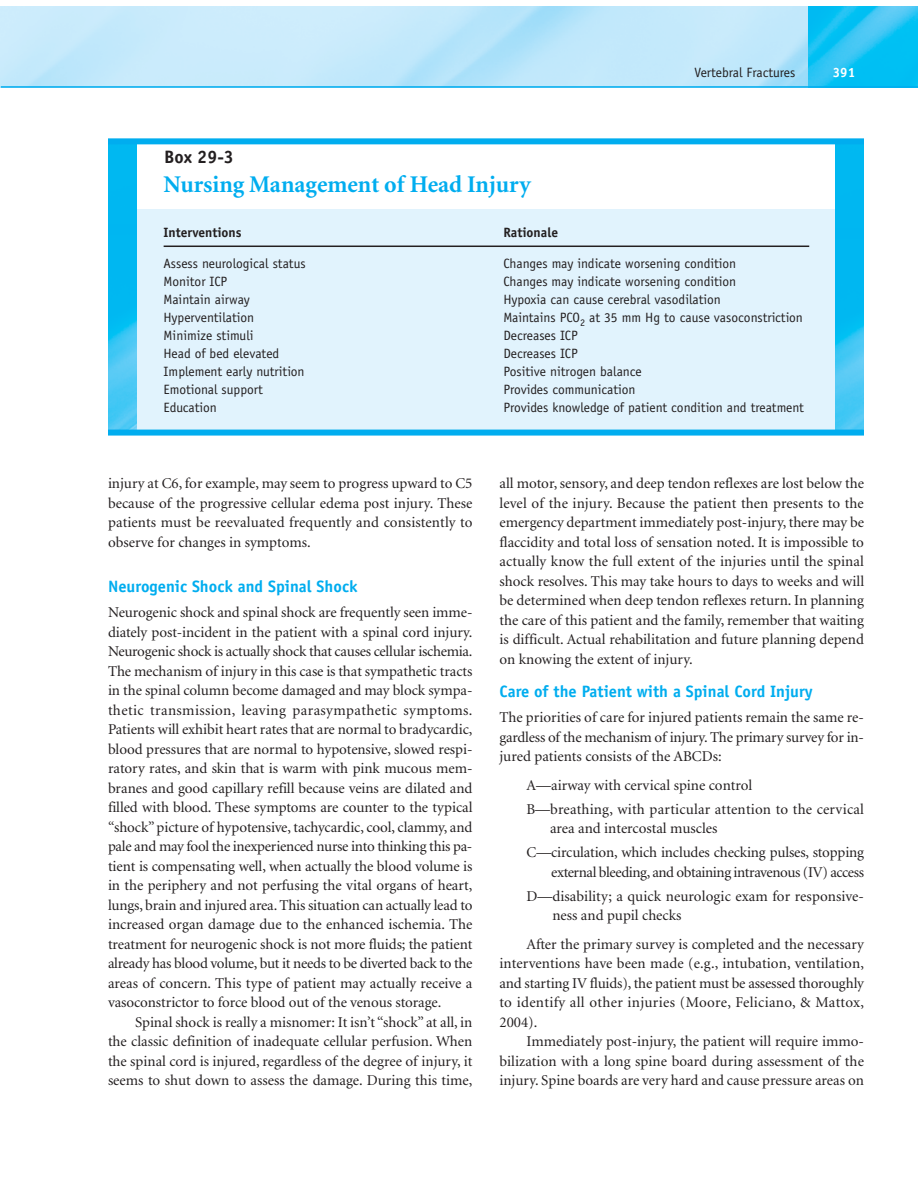
<style>
.page{position:relative;width:918px;height:1188px;background:#fff}
.page>*{position:absolute;margin:0;border:0;box-sizing:border-box;transform-origin:0 0}
.t1{font:700 24px "Minion";color:#00adef}
.t2{font:700 18px "Officina Sans";color:#231f20}
.t3{font:700 16.5px "Officina Sans";color:#00adef}
.t4{font:15px/19.5px "Minion";color:#231f20;text-align:justify}
.t5{font:15px/24px "Minion";letter-spacing:-.02em;color:#231f20;text-align:right}
.t6{font:13.5px "Officina Sans";color:#231f20}
.t7{font:700 13.5px "Officina Sans";color:#231f20}
.t8{font:700 13.5px "Officina Sans";color:#fff}
</style>
<div class="page">
<svg style="left:0;top:6px;width:918px;height:430px"></svg>
<p class="t2" style="left:164px;top:150px;width:71px">Box 29-3</p>
<p class="t6" style="left:694px;top:68px;width:103px">Vertebral Fractures</p>
<p class="t8" style="left:833px;top:67px;width:24px">391</p>
<h1 class="t1" style="left:164px;top:174px;width:369px">Nursing Management of Head Injury</h1>
<p class="t7" style="left:164px;top:227px;width:79px">Interventions</p>
<p class="t7" style="left:503px;top:227px;width:56px">Rationale</p>
<p class="t6" style="left:164px;top:258px;width:144px">Assess neurological status</p>
<p class="t6" style="left:503px;top:258px;width:234px">Changes may indicate worsening condition</p>
<p class="t6" style="left:164px;top:276px;width:65px">Monitor ICP</p>
<p class="t6" style="left:503px;top:276px;width:234px">Changes may indicate worsening condition</p>
<p class="t6" style="left:164px;top:294px;width:88px">Maintain airway</p>
<p class="t6" style="left:503px;top:294px;width:219px">Hypoxia can cause cerebral vasodilation</p>
<p class="t6" style="left:164px;top:312px;width:92px">Hyperventilation</p>
<p class="t6" style="left:503px;top:312px;width:301px">Maintains PCO<sub>2</sub> at 35 mm Hg to cause vasoconstriction</p>
<p class="t6" style="left:164px;top:330px;width:92px">Minimize stimuli</p>
<p class="t6" style="left:503px;top:330px;width:76px">Decreases ICP</p>
<p class="t6" style="left:164px;top:348px;width:117px">Head of bed elevated</p>
<p class="t6" style="left:503px;top:348px;width:76px">Decreases ICP</p>
<p class="t6" style="left:164px;top:366px;width:143px">Implement early nutrition</p>
<p class="t6" style="left:503px;top:366px;width:140px">Positive nitrogen balance</p>
<p class="t6" style="left:164px;top:384px;width:101px">Emotional support</p>
<p class="t6" style="left:503px;top:384px;width:134px">Provides communication</p>
<p class="t6" style="left:164px;top:402px;width:55px">Education</p>
<p class="t6" style="left:503px;top:402px;width:302px">Provides knowledge of patient condition and treatment</p>
<p class="t4" style="left:108px;top:475px;width:366px">injury at C6, for example, may seem to progress upward to C5 because of the progressive cellular edema post injury. These patients must be reevaluated frequently and consistently to observe for changes in symptoms.</p>
<p class="t3" style="left:108px;top:580px;width:251px">Neurogenic Shock and Spinal Shock</p>
<p class="t4" style="left:108px;top:604px;width:366px">Neurogenic shock and spinal shock are frequently seen imme&shy;diately post-incident in the patient with a spinal cord injury.<br>Neurogenic shock is actually shock that causes cellular ischemia.<br>The mechanism of injury in this case is that sympathetic tracts in the spinal column become damaged and may block sympa&shy;thetic transmission, leaving parasympathetic symptoms.<br>Patients will exhibit heart rates that are normal to bradycardic, blood pressures that are normal to hypotensive, slowed respi&shy;ratory rates, and skin that is warm with pink mucous mem&shy;branes and good capillary refill because veins are dilated and filled with blood. These symptoms are counter to the typical “shock” picture of hypotensive, tachycardic, cool, clammy, and pale and may fool the inexperienced nurse into thinking this pa&shy;tient is compensating well, when actually the blood volume is in the periphery and not perfusing the vital organs of heart, lungs, brain and injured area. This situation can actually lead to increased organ damage due to the enhanced ischemia. The treatment for neurogenic shock is not more fluids; the patient already has blood volume, but it needs to be diverted back to the areas of concern. This type of patient may actually receive a vasoconstrictor to force blood out of the venous storage.</p>
<p class="t4" style="left:108px;top:1014px;width:366px;text-indent:27px">Spinal shock is really a misnomer: It isn’t “shock” at all, in the classic definition of inadequate cellular perfusion. When the spinal cord is injured, regardless of the degree of injury, it seems to shut down to assess the damage. During this time,</p>
<p class="t4" style="left:500px;top:475px;width:366px">all motor, sensory, and deep tendon reflexes are lost below the level of the injury. Because the patient then presents to the emergency department immediately post-injury, there may be flaccidity and total loss of sensation noted. It is impossible to actually know the full extent of the injuries until the spinal shock resolves. This may take hours to days to weeks and will be determined when deep tendon reflexes return. In planning the care of this patient and the family, remember that waiting is difficult. Actual rehabilitation and future planning depend on knowing the extent of injury.</p>
<p class="t3" style="left:500px;top:685px;width:315px">Care of the Patient with a Spinal Cord Injury</p>
<p class="t4" style="left:500px;top:709px;width:366px">The priorities of care for injured patients remain the same re&shy;gardless of the mechanism of injury. The primary survey for in&shy;jured patients consists of the ABCDs:</p>
<p class="t4" style="left:526px;top:774px;width:339px;line-height:24px">A—airway with cervical spine control<br>B—breathing, with particular attention to the cervical</p>
<p class="t4" style="left:526px;top:818px;width:339px;line-height:24px;text-indent:24px">area and intercostal muscles<br>C—circulation, which includes checking pulses, stopping</p>
<p class="t5" style="left:526px;top:861px;width:339px">external bleeding, and obtaining intravenous (IV) access<br>D—disability; a quick neurologic exam for responsive-</p>
<p class="t4" style="left:526px;top:903px;width:339px;line-height:28.5px;text-indent:26px">ness and pupil checks<br>After the primary survey is completed and the necessary</p>
<p class="t4" style="left:500px;top:955px;width:366px">interventions have been made (e.g., intubation, ventilation, and starting IV fluids), the patient must be assessed thoroughly to identify all other injuries (Moore, Feliciano, &amp; Mattox, 2004).</p>
<p class="t4" style="left:500px;top:1033px;width:366px;text-indent:27px">Immediately post-injury, the patient will require immo&shy;bilization with a long spine board during assessment of the injury. Spine boards are very hard and cause pressure areas on</p>
</div>
